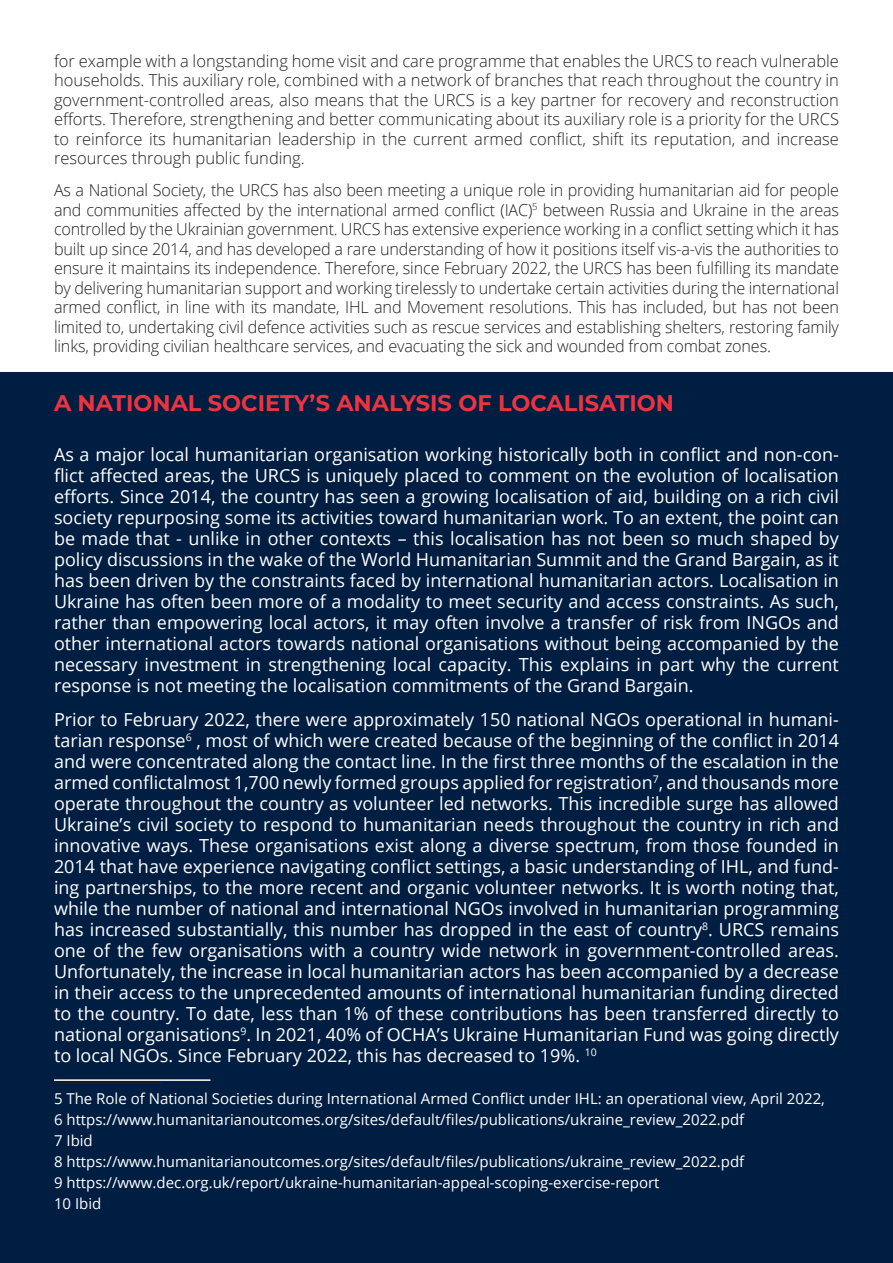
<style>
.page{position:relative;width:893px;height:1263px;background:#fff}
.page>*{position:absolute;margin:0;border:0;box-sizing:border-box;transform-origin:0 0}
.Headline_2{font:700 22.5px "Montserrat";color:#ee3340}
.Intro{font:18px/21px "Open Sans";color:#fff;text-align:right}
.Body{font:300 16.5px/19.5px "Open Sans";letter-spacing:-.01em;color:#231f20;text-align:justify}
.Intro-2{font:15px "Open Sans";color:#fff}
.Intro-3{font:10.5px "Open Sans";color:#fff}
.Body-2{font:300 9.6px "Open Sans";color:#231f20}
.s1{font-size:16.5px}
.s2{font-size:18px}
</style>
<div class="page">
<div style="left:0;top:372px;width:893px;height:891px;background:#001e41"></div>
<hr style="left:54px;top:1082px;width:108px;height:2px;background:#231f20">
<hr style="left:54px;top:1079px;width:156px;height:2px;background:#fff">
<p class="Body" style="left:54px;top:50px;width:786px">for example with a longstanding home visit and care programme that enables the URCS to reach vulnerable households. This auxiliary role, combined with a network of branches that reach throughout the country in government-controlled areas, also means that the URCS is a key partner for recovery and reconstruction efforts. Therefore, strengthening and better communicating about its auxiliary role is a priority for the URCS to reinforce its humanitarian leadership in the current armed conflict, shift its reputation, and increase resources through public funding.</p>
<p class="Body" style="left:54px;top:180px;width:786px">As a National Society, the URCS has also been meeting a unique role in providing humanitarian aid for people</p>
<p class="Body-2" style="left:528px;top:200px;width:11px">5<span class="s1">(</span></p>
<p class="Body" style="left:54px;top:200px;width:476px">and communities affected by the international armed conflict (IAC</p>
<p class="Body" style="left:54px;top:200px;width:787px;text-indent:489px">between Russia and Ukraine in the areas controlled by the Ukrainian government. URCS has extensive experience working in a conflict setting which it has built up since 2014, and has developed a rare understanding of how it positions itself vis -a- vis the authorities to ensure it maintains its independence. Therefore, since February 2022, the URCS has been fulfilling its mandate by delivering humanitarian support and working tirelessly to undertake certain activities during the international armed conflict in, line with its mandate, IHL and Movement resolutions. This has included, but has not been limited to, undertaking civil defence activities such as rescue services and establishing shelters, restoring family links, providing civilian healthcare services, and evacuating the sick and wounded from combat zones.</p>
<p class="Headline_2" style="left:54px;top:386px;width:622px">A NATIONAL SOCIETY S’ ANALYSIS OF LOCALISATION</p>
<p class="Intro" style="left:54px;top:444px;width:786px">As a major local humanitarian organisation working historically both in conflict and non-con-</p>
<p class="Intro" style="left:54px;top:486px;width:786px;text-align:justify">efforts. Since 2014, the country has seen a growing localisation of aid, building on a rich civil society repurposing some its activities toward humanitarian work. To an extent, the point can be made that - unlike in other contexts – this localisation has not been so much shaped by policy discussions in the wake of the World Humanitarian Summit and the Grand Bargain, as it has been driven by the constraints faced by international humanitarian actors. Localisation in Ukraine has often been more of a modality to meet security and access constraints. As such, rather than empowering local actors it, may often involve a transfer of risk from INGOs and other international actors towards national organisations without being accompanied by the necessary investment in strengthening local capacity. This explains in part why the current response is not meeting the localisation commitments of the Grand Bargain.</p>
<p class="Intro" style="left:54px;top:730px;width:786px">tarian response ,<sup>6</sup> most of which were created because of the beginning of the conflict in 2014</p>
<p class="Intro" style="left:54px;top:465px;width:786px">flict affected areas, the URCS is uniquely placed to comment on the evolution of localisation</p>
<p class="Intro" style="left:54px;top:709px;width:786px">Prior to February 2022, there were approximately 150 national NGOs operational in humani-</p>
<p class="Intro" style="left:54px;top:751px;width:786px">and were concentrated along the contact line In. the first three months of the escalation in the and thousands more</p>
<p class="Intro" style="left:54px;top:772px;width:786px;text-align:left">armed conflictalmost 1,700 newly formed groups applied for registration<br>operate throughout the country as volunteer led networks. This incredible surge has allowed Ukraine s’ civil society to respond to humanitarian needs throughout the country in rich and innovative ways. These organisations exist along a diverse spectrum, from those founded in</p>
<p class="Intro" style="left:54px;top:877px;width:786px">ing partnerships, to the more recent and organic volunteer networks. It is worth noting that,</p>
<p class="Intro-3" style="left:653px;top:772px;width:12px">7<span class="s2">,</span></p>
<p class="Intro" style="left:54px;top:856px;width:786px">2014 that have experience navigating conflict settings a, basic understanding of IHL, and fund-</p>
<p class="Intro" style="left:54px;top:898px;width:786px">while the number of national and international NGOs involved in humanitarian programming<br>URCS remains</p>
<p class="Intro" style="left:54px;top:919px;width:786px;text-align:left">has increased substantially, this number has dropped in the east of country<br>one of the few organisations with a country wide network in government-controlled areas.<br>Unfortunately, the increase in local humanitarian actors has been accompanied by a decrease in their access to the unprecedented amounts of international humanitarian funding directed to the country. To date, less than 1% of these contributions has been transferred directly to national organisations In<sup>9</sup>. 2021, 40% of OCHA s’ Ukraine Humanitarian Fund was going directly</p>
<p class="Intro-3" style="left:585px;top:1045px;width:14px">10</p>
<p class="Intro-3" style="left:702px;top:919px;width:12px">8<span class="s2">.</span></p>
<p class="Intro" style="left:54px;top:1045px;width:528px">to local NGOs. Since February 2022, this has decreased to 19%.</p>
<p class="Intro-2" style="left:54px;top:1088px;width:772px">5 The Role of National Societies during International Armed Conflict under IHL: an operational view, April 2022,</p>
<p class="Intro-2" style="left:54px;top:1109px;width:692px">6 https://www.humanitarianoutcomes.org/sites/default/files/publications/ukraine_review_2022.pdf</p>
<p class="Intro-2" style="left:54px;top:1130px;width:40px">7 Ibid</p>
<p class="Intro-2" style="left:54px;top:1151px;width:692px">8 https://www.humanitarianoutcomes.org/sites/default/files/publications/ukraine_review_2022.pdf</p>
<p class="Intro-2" style="left:54px;top:1172px;width:607px">9 https://www.dec.org.uk/report/ukraine-humanitarian-appeal-scoping-exercise-report</p>
<p class="Intro-2" style="left:54px;top:1193px;width:49px">10 Ibid</p>
</div>
